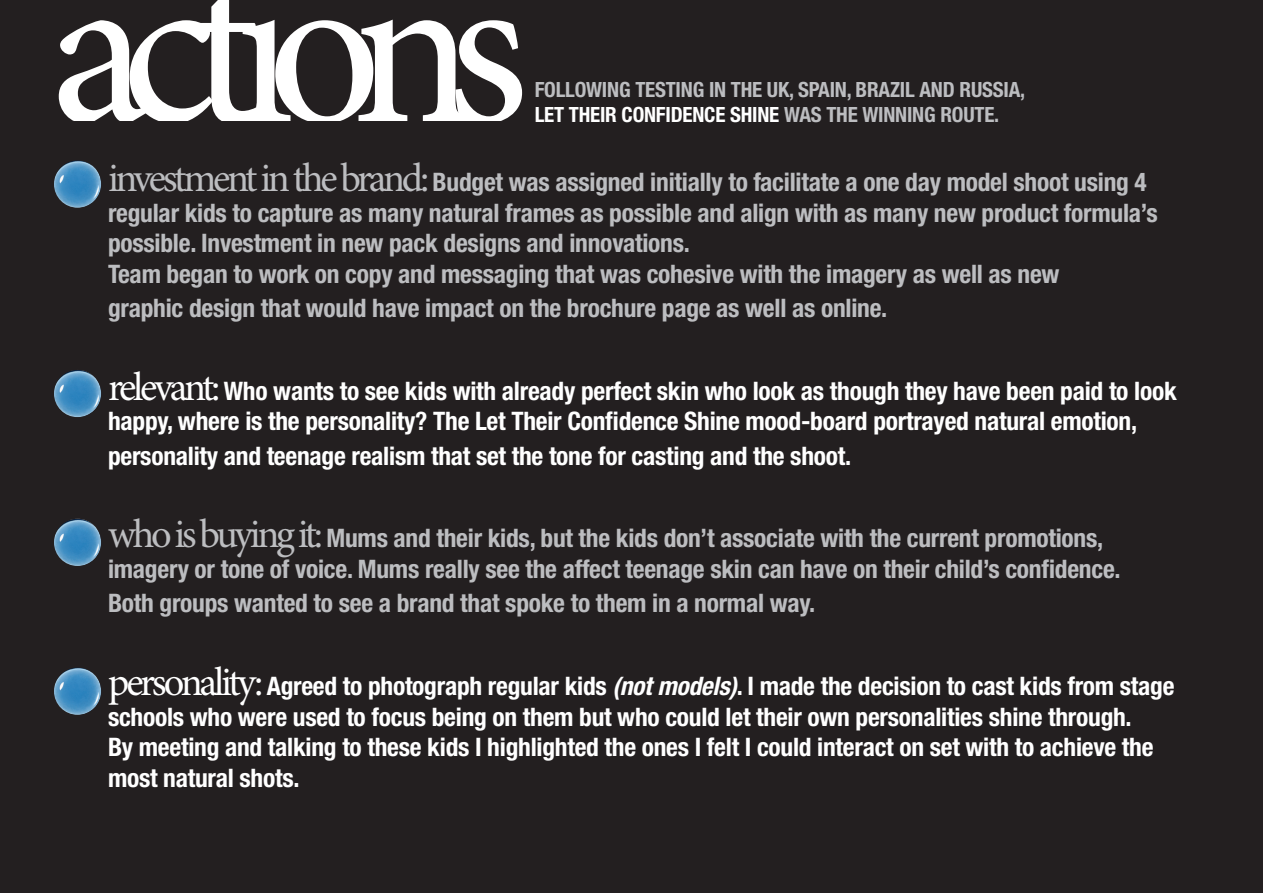
<style>
.page{position:relative;width:1263px;height:893px;background:#231f20}
.page>*{position:absolute;margin:0;border:0;box-sizing:border-box;transform-origin:0 0}
.t1{font:225px "Minion Pro";letter-spacing:-.12em;color:#fff}
.t2{font:700 condensed 25.5px/30.6px "Helvetica Neue LT Std";letter-spacing:-.01em;color:#bcbdc0}
.t3{font:700 condensed 25.5px/30.6px "Helvetica Neue LT Std";letter-spacing:-.01em;color:#fff}
.t4{font:700 condensed 21px/25.2px "Helvetica Neue LT Std";letter-spacing:-.01em;color:#bcbdc0}
.s1{color:#fff}
.s2{font-family:"Minion Pro";font-weight:400;font-stretch:normal;font-size:40.5px}
.s3{font-style:italic}
</style>
<div class="page">
<img style="left:54px;top:161px;width:47px;height:47px;border-radius:24px">
<img style="left:54px;top:370px;width:47px;height:47px;border-radius:24px">
<img style="left:54px;top:519px;width:47px;height:47px;border-radius:24px">
<img style="left:54px;top:668px;width:47px;height:47px;border-radius:24px">
<h1 class="t1" style="left:50px;top:-85px;width:480px">actions</h1>
<p class="t4" style="left:535px;top:77px;width:492px">FOLLOWING TESTING IN THE UK, SPAIN, BRAZIL AND RUSSIA,<br><span class="s1">LET THEIR CONFIDENCE SHINE</span> WAS THE WINNING ROUTE.</p>
<p class="t2" style="left:108px;top:166px;width:1051px"><span class="s2">investment in the brand:</span>Budget was assigned initially to facilitate a one day model shoot using 4 regular kids to capture as many natural frames as possible and align with as many new product formula’s possible. Investment in new pack designs and innovations.<br>Team began to work on copy and messaging that was cohesive with the imagery as well as new</p>
<p class="t2" style="left:108px;top:292px;width:781px">graphic design that would have impact on the brochure page as well as online.</p>
<p class="t3" style="left:108px;top:375px;width:1070px"><span class="s2">relevant:</span>Who wants to see kids with already perfect skin who look as though they have been paid to look happy, where is the personality? The Let Their Confidence Shine mood-board portrayed natural emotion,</p>
<p class="t3" style="left:108px;top:440px;width:745px">personality and teenage realism that set the tone for casting and the shoot.</p>
<p class="t2" style="left:108px;top:523px;width:1014px"><span class="s2">who is buying it:</span>Mums and their kids, but the kids don’t associate with the current promotions, imagery or tone of voice. Mums really see the affect teenage skin can have on their child’s confidence.</p>
<p class="t2" style="left:108px;top:588px;width:709px">Both groups wanted to see a brand that spoke to them in a normal way.</p>
<p class="t3" style="left:108px;top:670px;width:1068px"><span class="s2">personality:</span>Agreed to photograph regular kids <span class="s3">(not models)</span>. I made the decision to cast kids from stage schools who were used to focus being on them but who could let their own personalities shine through.<br>By meeting and talking to these kids I highlighted the ones I felt I could interact on set with to achieve the most natural shots.</p>
</div>
